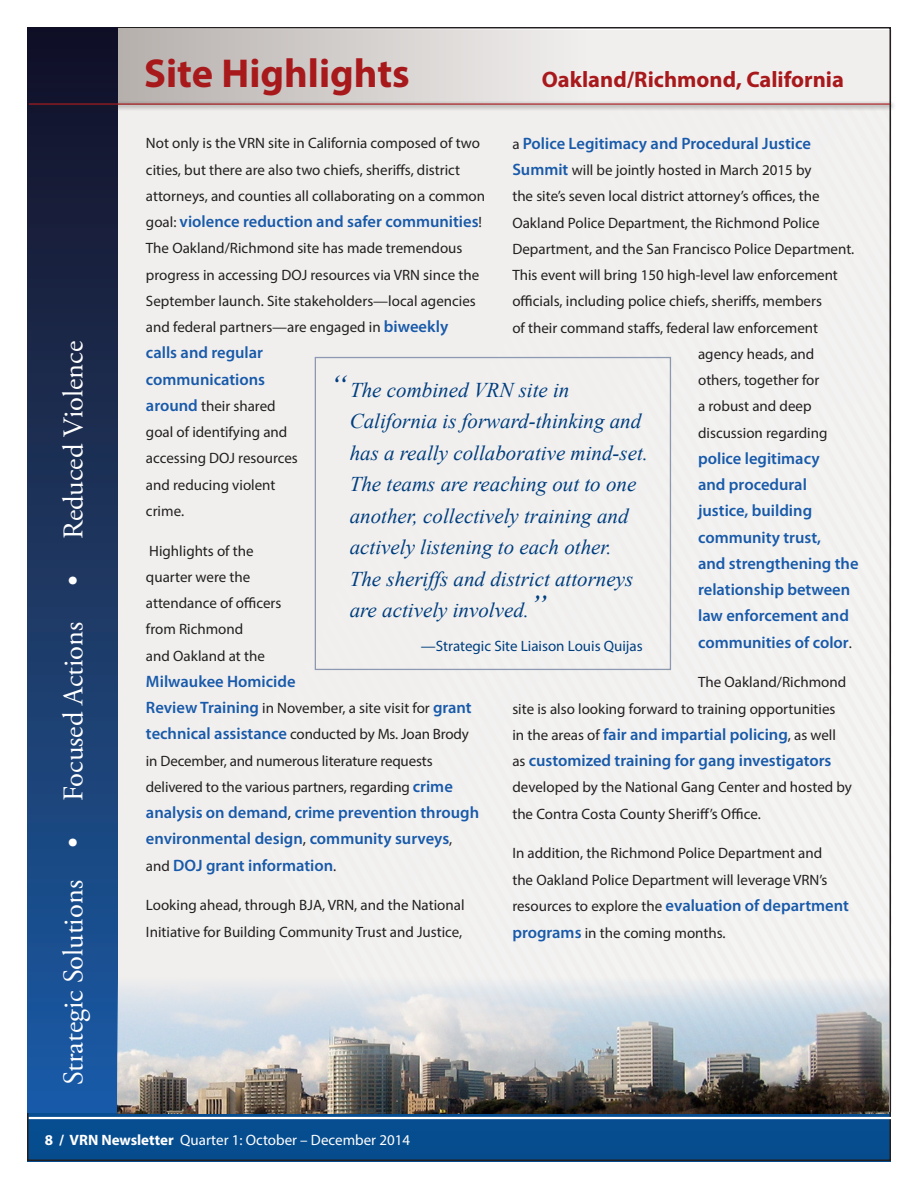
<style>
.page{position:relative;width:918px;height:1188px;background:#fff}
.page>*{position:absolute;margin:0;border:0;box-sizing:border-box;transform-origin:0 0}
.heaadline{font:700 40.5px "Myriad Pro";color:#a8191c}
.t1{font:28.5px "Adobe Garamond Pro";color:#fff}
.heaadline-2{font:700 22.5px "Myriad Pro";color:#a8191c}
.t2{font:italic 21px/31.5px "Times New Roman";color:#003e7e}
.body{font:600 16.5px/26.2px "Myriad Pro";color:#185aaa}
.body-2{font:15px/26.2px "Myriad Pro";color:#231f20}
.t3{font:15px "Myriad Pro";color:#fff}
.body-3{font:15px "Myriad Pro";color:#003e7e}
.s1{font-weight:400;font-size:15px;color:#231f20}
.s2{font-weight:600;font-size:16.5px;color:#185aaa}
.s3{font-weight:400;font-size:15.75px;color:#231f20}
.s4{font-size:31.5px}
.s5{font-weight:700}
</style>
<div class="page">
<div style="left:30px;top:1112px;width:858px;height:46px;background:#064d8f"></div>
<div style="left:29px;top:30px;width:862px;height:1082px;background:#f1efee"></div>
<hr style="left:29px;top:1117px;width:863px;height:2px;background:#fff">
<div style="left:27px;top:28px;width:91px;height:1084px;background:linear-gradient(to bottom,#171123,#1d5ba4)"></div>
<img style="left:118px;top:984px;width:771px;height:129px">
<div style="left:119px;top:28px;width:468px;height:77px;background:linear-gradient(to right,#b6b0ad,#f0eeed)"></div>
<div style="left:27px;top:101px;width:870px;height:10px;background:#231f20;opacity:.75"></div>
<hr style="left:27px;top:101px;width:864px;height:4px;background:#231f20;opacity:.24">
<div style="left:315px;top:357px;width:356px;height:313px;border:1px solid #8d99b0"></div>
<h2 class="t1" style="left:56px;top:586px;width:247px;rotate:-90deg">• Reduced Violence</h2>
<h2 class="t1" style="left:56px;top:801px;width:181px;rotate:-90deg">Focused Actions</h2>
<h2 class="t1" style="left:56px;top:1085px;width:250px;rotate:-90deg">Strategic Solutions •</h2>
<p class="heaadline" style="left:144px;top:47px;width:267px">Site Highlights</p>
<p class="heaadline-2" style="left:542px;top:65px;width:304px">Oakland/Richmond, California</p>
<p class="body" style="left:512px;top:130px;width:300px"><span class="s1">a</span> Police Legitimacy and Procedural Justice</p>
<p class="body-2" style="left:512px;top:157px;width:301px"><span class="s2">Summit</span> will be jointly hosted in March 2015 by</p>
<p class="body-2" style="left:512px;top:183px;width:309px">the site’s seven local district attorney’s offices, the</p>
<p class="body-2" style="left:512px;top:209px;width:309px">Oakland Police Department, the Richmond Police</p>
<p class="body-2" style="left:512px;top:235px;width:344px">Department, and the San Francisco Police Department.</p>
<p class="body-2" style="left:512px;top:262px;width:327px">This event will bring 150 high-level law enforcement</p>
<p class="body-2" style="left:512px;top:288px;width:311px">officials, including police chiefs, sheriffs, members</p>
<p class="body-2" style="left:512px;top:314px;width:307px">of their command staffs, federal law enforcement</p>
<p class="body-2" style="left:698px;top:340px;width:118px">agency heads, and</p>
<p class="body-2" style="left:698px;top:367px;width:123px">others, together for</p>
<p class="body-2" style="left:698px;top:393px;width:115px">a robust and deep</p>
<p class="body-2" style="left:698px;top:419px;width:131px">discussion regarding</p>
<p class="body" style="left:698px;top:445px;width:162px">police legitimacy<br>and procedural justice, building community trust,<br>and strengthening the relationship between law enforcement and communities of color<span class="s1">.</span></p>
<p class="body-2" style="left:512px;top:669px;width:335px;text-indent:186px">The Oakland/Richmond site is also looking forward to training opportunities</p>
<p class="body" style="left:512px;top:721px;width:325px"><span class="s1">in the areas of</span> fair and impartial policing<span class="s1">, as well as</span> customized training for gang investigators</p>
<p class="body-2" style="left:512px;top:774px;width:341px">developed by the National Gang Center and hosted by the Contra Costa County Sheriff’s Office.</p>
<p class="body-2" style="left:512px;top:840px;width:317px">In addition, the Richmond Police Department and the Oakland Police Department will leverage VRN’s</p>
<p class="body" style="left:512px;top:892px;width:338px"><span class="s1">resources to explore the</span> evaluation of department</p>
<p class="body-2" style="left:512px;top:919px;width:215px"><span class="s2">programs</span> in the coming months.</p>
<p class="body-2" style="left:146px;top:130px;width:341px">Not only is the VRN site in California composed of two cities, but there are also two chiefs, sheriffs, district attorneys, and counties all collaborating on a common</p>
<p class="body" style="left:146px;top:208px;width:338px"><span class="s1">goal:</span> violence reduction and safer communities<span class="s1">!</span></p>
<p class="body-2" style="left:146px;top:235px;width:335px">The Oakland/Richmond site has made tremendous progress in accessing DOJ resources via VRN since the September launch. Site stakeholders—local agencies and federal partners—are engaged in <span class="s2">biweekly</span></p>
<p class="body" style="left:146px;top:339px;width:121px">calls and regular communications</p>
<p class="body-2" style="left:146px;top:392px;width:153px"><span class="s2">around</span> their shared goal of identifying and accessing DOJ resources and reducing violent crime.</p>
<p class="body-2" style="left:146px;top:537px;width:137px">Highlights of the quarter were the attendance of officers from Richmond<br>and Oakland at the</p>
<p class="body" style="left:146px;top:668px;width:151px">Milwaukee Homicide</p>
<p class="body-2" style="left:146px;top:695px;width:327px"><span class="s2">Review Training</span> in November, a site visit for <span class="s2">grant technical assistance</span> conducted by Ms. Joan Brody in December, and numerous literature requests delivered to the various partners, regarding <span class="s2">crime</span></p>
<p class="body" style="left:146px;top:799px;width:335px">analysis on demand<span class="s3">,</span> crime prevention through environmental design<span class="s3">,</span> community surveys<span class="s1">, and</span> DOJ grant information<span class="s1">.</span></p>
<p class="body-2" style="left:146px;top:892px;width:320px">Looking ahead, through BJA, VRN, and the National<br>Initiative for Building Community Trust and Justice,</p>
<p class="t2" style="left:350px;top:373px;width:300px;text-indent:-20px"><span class="s4">“</span>The combined VRN site in<br>California is forward-thinking and has a really collaborative mind-set.<br>The teams are reaching out to one another, collectively training and actively listening to each other.<br>The sheriffs and district attorneys are actively involved.<span class="s4">”</span></p>
<p class="body-3" style="left:421px;top:637px;width:223px">—Strategic Site Liaison Louis Quijas</p>
<p class="t3" style="left:45px;top:1131px;width:367px"><span class="s5">8 / VRN Newsletter</span> Quarter 1: October – December 2014</p>
</div>
